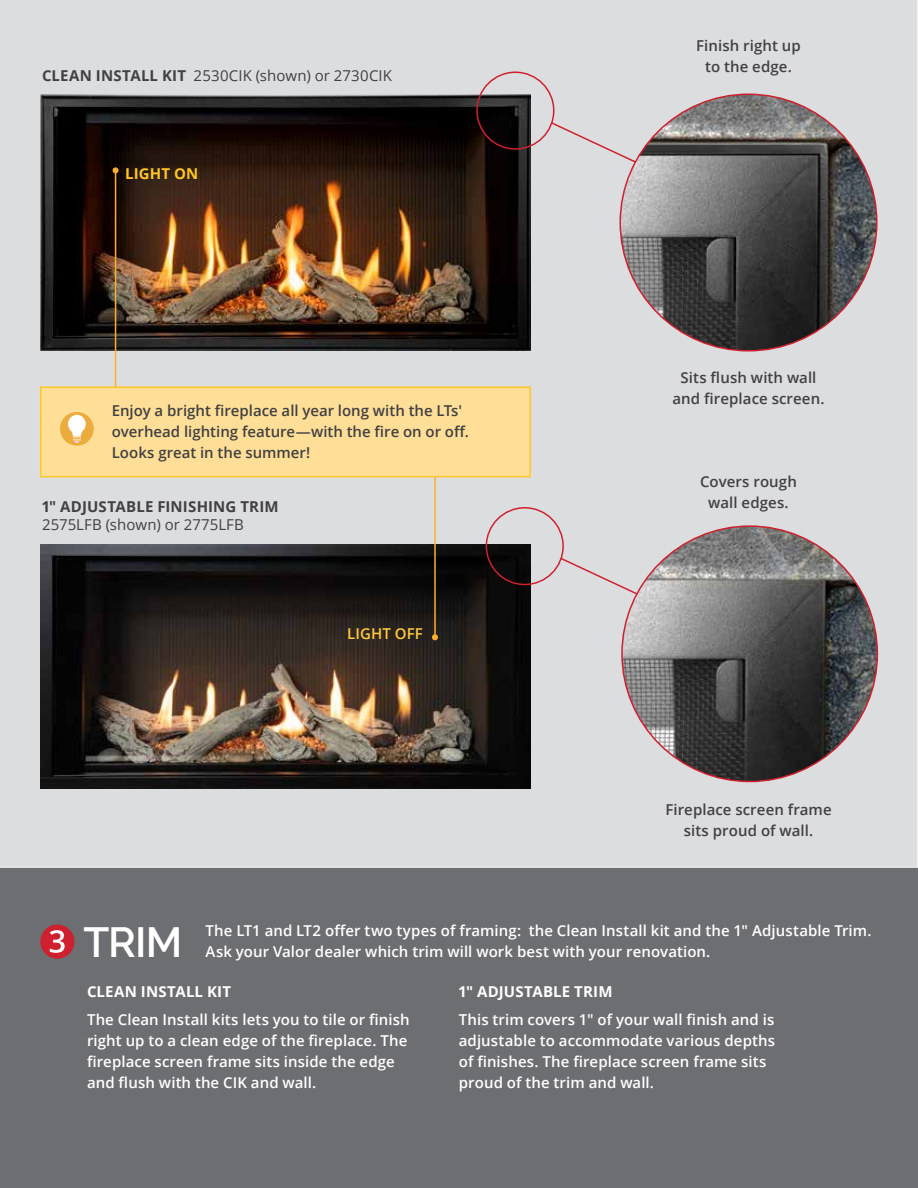
<style>
.page{position:relative;width:918px;height:1188px;background:#fff}
.page>*{position:absolute;margin:0;border:0;box-sizing:border-box;transform-origin:0 0}
.PAGE_HEADER_reverse{font:600 42px "Raleway";color:#fff}
.BODY_white{font:600 15px/21px "Open Sans";letter-spacing:.005em;color:#fff}
.BODY_white_no_indent{font:600 15px/21px "Open Sans";letter-spacing:.005em;color:#fff}
.BODY{font:600 15px/21px "Open Sans";letter-spacing:.005em;color:#414042;text-align:center}
.BODY_white-2{font:600 15px/21px "Open Sans";color:#414042}
.UC_Caption_black{font:700 15px/18px "Open Sans";letter-spacing:.01em;color:#414042}
.UC_Caption_black-2{font:15px "Open Sans";letter-spacing:.005em;color:#414042}
.BODY_white-3{font:700 15px "Open Sans";letter-spacing:.01em;color:#fff}
.DESCRIPTIONS_left{font:700 15px "Open Sans";letter-spacing:.015em;color:#fff}
.UC_Caption_black-3{font:600 15px "Open Sans";letter-spacing:.01em;color:#ffcb42}
.UC_Caption_black-4{font:700 15px "Open Sans";letter-spacing:.01em;color:#ffc625}
.s1{font-weight:700}
.s2{font-weight:400}
</style>
<div class="page">
<div style="left:0;top:0;width:917px;height:867px;background:#dcddde"></div>
<div style="left:0;top:867px;width:918px;height:321px;background:#6d6e71"></div>
<div style="left:41px;top:925px;width:33px;height:33px;background:#ce202f;border-radius:50%"></div>
<div style="left:41px;top:925px;width:33px;height:33px;border:1px solid #ce202f;border-radius:50%"></div>
<svg style="left:50px;top:930px;width:15px;height:23px"></svg>
<img style="left:41px;top:94px;width:489px;height:257px">
<img style="left:41px;top:544px;width:489px;height:245px">
<div style="left:476px;top:71px;width:79px;height:79px;border:2px solid #ce202f;border-radius:50%"></div>
<div style="left:486px;top:507px;width:78px;height:78px;border:2px solid #ce202f;border-radius:50%"></div>
<div style="left:549px;top:121px;width:93px;height:45px;background:#dcddde"></div>
<div style="left:559px;top:556px;width:92px;height:46px;background:#dcddde"></div>
<img style="left:620px;top:94px;width:257px;height:257px;border-radius:128px">
<img style="left:622px;top:526px;width:255px;height:256px;border-radius:128px">
<hr style="left:115px;top:170px;width:1px;height:226px;background:#ffae2d">
<svg style="left:113px;top:167px;width:6px;height:6px"></svg>
<hr style="left:434px;top:461px;width:2px;height:176px;background:#ffae2d">
<svg style="left:432px;top:634px;width:6px;height:6px"></svg>
<div style="left:40px;top:386px;width:491px;height:91px;background:#ffdf97;border:2px solid #ffc625"></div>
<div style="left:60px;top:412px;width:34px;height:34px;background:#ecac3d;border-radius:50%"></div>
<svg style="left:68px;top:415px;width:18px;height:28px"></svg>
<p class="UC_Caption_black-2" style="left:42px;top:65px;width:352px"><span class="s1">CLEAN INSTALL KIT</span> 2530CIK (shown) or 2730CIK</p>
<p class="UC_Caption_black-4" style="left:125px;top:163px;width:75px">LIGHT ON</p>
<p class="BODY_white-2" style="left:112px;top:400px;width:359px">Enjoy a bright fireplace all year long with the LTs' overhead lighting feature—with the fire on or off.<br>Looks great in the summer!</p>
<p class="UC_Caption_black" style="left:42px;top:497px;width:238px">1" ADJUSTABLE FINISHING TRIM<br><span class="s2">2575LFB (shown) or 2775LFB</span></p>
<p class="UC_Caption_black-3" style="left:347px;top:623px;width:77px">LIGHT OFF</p>
<p class="BODY" style="left:696px;top:35px;width:106px">Finish right up to the edge.</p>
<p class="BODY" style="left:672px;top:367px;width:154px">Sits flush with wall and fireplace screen.</p>
<p class="BODY" style="left:700px;top:471px;width:98px">Covers rough wall edges.</p>
<p class="BODY" style="left:665px;top:799px;width:168px">Fireplace screen frame sits proud of wall.</p>
<p class="BODY_white_no_indent" style="left:206px;top:920px;width:667px">The LT1 and LT2 offer two types of framing: the Clean Install kit and the 1" Adjustable Trim.<br>Ask your Valor dealer which trim will work best with your renovation.</p>
<p class="PAGE_HEADER_reverse" style="left:83px;top:918px;width:100px">TRIM</p>
<p class="DESCRIPTIONS_left" style="left:87px;top:981px;width:146px">CLEAN INSTALL KIT</p>
<p class="BODY_white" style="left:87px;top:1008px;width:324px">The Clean Install kits lets you to tile or finish right up to a clean edge of the fireplace. The fireplace screen frame sits inside the edge and flush with the CIK and wall.</p>
<p class="BODY_white-3" style="left:459px;top:981px;width:155px">1" ADJUSTABLE TRIM</p>
<p class="BODY_white" style="left:459px;top:1008px;width:318px">This trim covers 1" of your wall finish and is adjustable to accommodate various depths of finishes. The fireplace screen frame sits proud of the trim and wall.</p>
</div>
